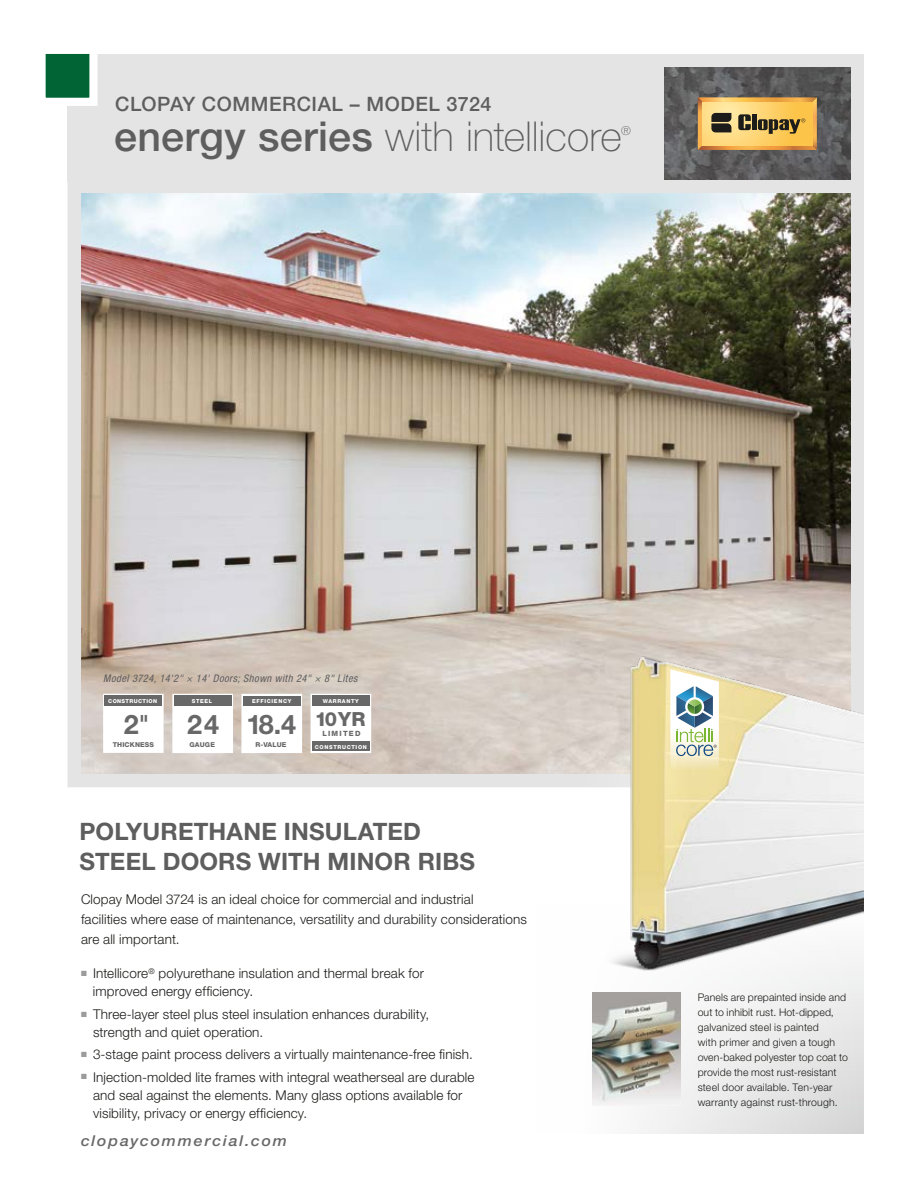
<style>
.page{position:relative;width:918px;height:1188px;background:#fff}
.page>*{position:absolute;margin:0;border:0;box-sizing:border-box;transform-origin:0 0}
.t1{font:100 41.25px "Helvetica Neue";color:#5e5e5f}
.t2{font:700 27px "Helvetica Neue";color:#686869}
.t3{font:700 26.85px "Helvetica Neue";color:#686869}
.t4{font:700 24px/30px "Helvetica Neue";letter-spacing:.005em;color:#5e5e5f}
.t5{font:500 19.8px "Helvetica Neue";letter-spacing:.03em;color:#5e5e5f}
.t6{font:800 19.5px "Helvetica Neue";color:#686869}
.t7{font:italic 500 15px "Helvetica Neue";letter-spacing:.11em;color:#686869;scale:1.07 1}
.t8{font:300 13.5px/18px "Helvetica Neue";letter-spacing:.01em;color:#1c1c1a}
.t9{font:100 12.3px "Helvetica Neue";color:#5e5e5f}
.t10{font:300 10.5px/15px "Helvetica Neue";letter-spacing:.01em;color:#1c1c1a}
.t11{font:italic condensed 10.5px "Helvetica Neue";letter-spacing:.04em;color:#5e5e5f}
.t12{font:800 7.2px "Helvetica Neue";letter-spacing:.17em;color:#686869}
.t13{font:800 6.75px "Helvetica Neue";letter-spacing:.02em;color:#686869}
.t14{font:800 5.4px "Helvetica Neue";letter-spacing:.12em;color:#fff}
.t15{font:800 5.4px "Helvetica Neue";letter-spacing:.07em;color:#fff}
.s1{font-weight:500}
.s2{font-size:21px}
</style>
<div class="page">
<div style="left:68px;top:180px;width:796px;height:607px;background:#e4e4e4"></div>
<img style="left:81px;top:193px;width:769px;height:581px">
<div style="left:68px;top:54px;width:796px;height:127px;background:#e4e4e4"></div>
<svg style="left:45px;top:53px;width:53px;height:57px"></svg>
<img style="left:664px;top:68px;width:186px;height:112px">
<svg style="left:698px;top:97px;width:119px;height:53px;background:#d6ac5a"></svg>
<svg style="left:310px;top:693px;width:62px;height:61px;background:#fbfaf9"></svg>
<div style="left:312px;top:695px;width:58px;height:11px;background:#686869"></div>
<div style="left:312px;top:741px;width:57px;height:10px;background:#686869"></div>
<svg style="left:241px;top:693px;width:62px;height:61px;background:#fbfbfa"></svg>
<div style="left:243px;top:696px;width:57px;height:10px;background:#686869"></div>
<svg style="left:172px;top:693px;width:62px;height:61px;background:#fbfbfa"></svg>
<div style="left:174px;top:695px;width:57px;height:11px;background:#686869"></div>
<svg style="left:102px;top:693px;width:62px;height:61px;background:#fbfafa"></svg>
<div style="left:105px;top:695px;width:57px;height:11px;background:#686869"></div>
<div style="left:537px;top:770px;width:327px;height:364px;background:linear-gradient(to right,#fff,#e1e1e2)"></div>
<img style="left:593px;top:992px;width:88px;height:114px">
<img style="left:518px;top:649px;width:346px;height:335px">
<svg style="left:670px;top:669px;width:49px;height:119px;background:#ced5c2"></svg>
<h3 class="t5" style="left:115px;top:92px;width:378px">CLOPAY COMMERCIAL – MODEL 3724</h3>
<h1 class="t1" style="left:114px;top:113px;width:509px"><span class="s1">energy series</span> with intellicore</h1>
<p class="t9" style="left:621px;top:124px;width:11px">®</p>
<p class="t11" style="left:103px;top:672px;width:256px">Model 3724, 14'2" × 14' Doors; Shown with 24" × 8" Lites</p>
<h3 class="t6" style="left:315px;top:708px;width:52px">10 YR</h3>
<p class="t12" style="left:322px;top:729px;width:40px">LIMITED</p>
<p class="t14" style="left:252px;top:697px;width:41px">EFFICIENCY</p>
<p class="t13" style="left:256px;top:740px;width:32px">R-VALUE</p>
<p class="t15" style="left:108px;top:697px;width:50px">CONSTRUCTION</p>
<p class="t13" style="left:113px;top:740px;width:43px">THICKNESS</p>
<p class="t14" style="left:192px;top:698px;width:22px">STEEL</p>
<p class="t13" style="left:190px;top:740px;width:27px">GAUGE</p>
<p class="t14" style="left:323px;top:698px;width:38px">WARRANTY</p>
<h3 class="t3" style="left:124px;top:708px;width:26px">2<span class="s2">"</span></h3>
<h2 class="t2" style="left:187px;top:708px;width:33px">24</h2>
<h2 class="t2" style="left:246px;top:708px;width:51px">18.4</h2>
<p class="t14" style="left:315px;top:743px;width:54px">CONSTRUCTION</p>
<h3 class="t4" style="left:79px;top:816px;width:397px">POLYURETHANE INSULATED<br>STEEL DOORS WITH MINOR RIBS</h3>
<p class="t8" style="left:81px;top:889px;width:447px;line-height:20.2px">Clopay Model 3724 is an ideal choice for commercial and industrial<br>facilities where ease of maintenance, versatility and durability considerations are all important.</p>
<p class="t8" style="left:93px;top:964px;width:332px;text-indent:-12px"><sup>■</sup> Intellicore<sup>®</sup> polyurethane insulation and thermal break for improved energy efficiency.</p>
<p class="t8" style="left:93px;top:1005px;width:338px;text-indent:-12px"><sup>■</sup> Three-layer steel plus steel insulation enhances durability, strength and quiet operation.</p>
<p class="t8" style="left:81px;top:1045px;width:393px"><sup>■</sup> 3-stage paint process delivers a virtually maintenance-free finish.</p>
<p class="t8" style="left:93px;top:1067px;width:383px;text-indent:-12px"><sup>■</sup> Injection-molded lite frames with integral weatherseal are durable and seal against the elements. Many glass options available for visibility, privacy or energy efficiency.</p>
<p class="t7" style="left:81px;top:1132px;width:194px">clopaycommercial.com</p>
<p class="t10" style="left:698px;top:989px;width:152px">Panels are prepainted inside and out to inhibit rust. Hot-dipped, galvanized steel is painted<br>with primer and given a tough oven-baked polyester top coat to provide the most rust-resistant steel door available. Ten-year warranty against rust-through.</p>
</div>
